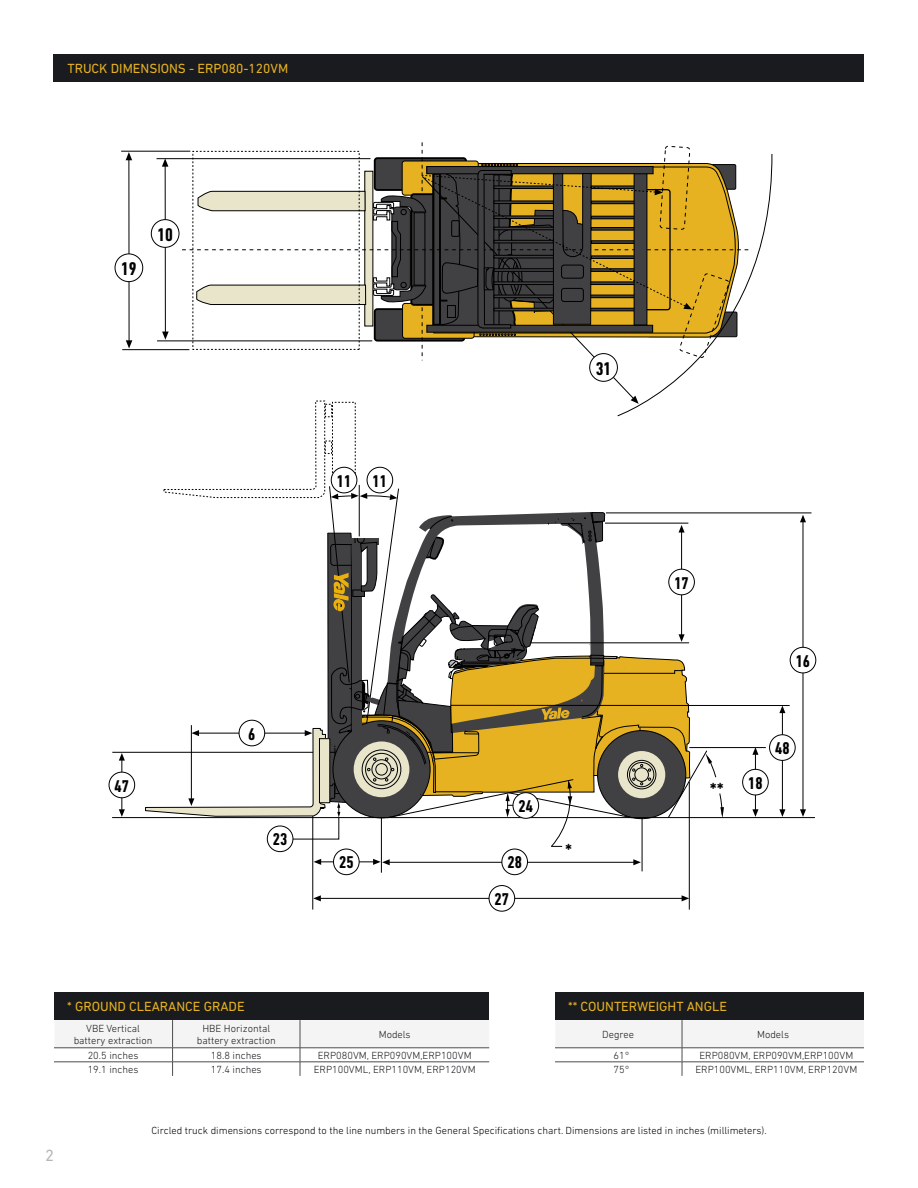
<style>
.page{position:relative;width:918px;height:1188px;background:#fff}
.page>*{position:absolute;margin:0;border:0;box-sizing:border-box;transform-origin:0 0}
.t1{font:500 20.85px "DIN Next LT Pro";color:#000}
.t2{font:700 condensed 18.75px "DIN Next LT Pro";color:#000}
.t3{font:700 condensed 17.4px "DIN Next LT Pro";color:#000}
.t4{font:16.5px "DIN Next LT Pro";color:#b4b6b8}
.t5{font:13.5px "DIN Next LT Pro";color:#e7b222}
.t6{font:300 10.5px/12px "DIN Next LT Pro";color:#1a1b1e;text-align:center}
.t7{font:300 10.5px "DIN Next LT Pro";color:#000}
.s1{font-size:18.75px}
</style>
<div class="page">
<div style="left:54px;top:54px;width:810px;height:28px;background:#1a1b1e"></div>
<hr style="left:121px;top:760px;width:1px;height:50px;background:#000">
<svg style="left:119px;top:753px;width:6px;height:8px"></svg>
<svg style="left:119px;top:809px;width:6px;height:8px"></svg>
<hr style="left:112px;top:752px;width:328px;height:1px;background:#000">
<hr style="left:803px;top:522px;width:1px;height:288px;background:#000">
<hr style="left:606px;top:512px;width:206px;height:1px;background:#000">
<svg style="left:800px;top:515px;width:6px;height:7px"></svg>
<svg style="left:800px;top:809px;width:6px;height:8px"></svg>
<hr style="left:782px;top:713px;width:1px;height:97px;background:#000">
<svg style="left:779px;top:809px;width:6px;height:8px"></svg>
<svg style="left:779px;top:706px;width:6px;height:7px"></svg>
<hr style="left:112px;top:817px;width:703px;height:1px;background:#000">
<div style="left:109px;top:772px;width:26px;height:26px;background:#fff;border-radius:50%"></div>
<div style="left:109px;top:772px;width:26px;height:26px;border:1px solid #000;border-radius:50%"></div>
<div style="left:790px;top:647px;width:26px;height:26px;background:#fff;border-radius:50%"></div>
<div style="left:790px;top:647px;width:26px;height:26px;border:1px solid #000;border-radius:50%"></div>
<div style="left:770px;top:735px;width:25px;height:25px;background:#fff;border-radius:50%"></div>
<div style="left:769px;top:734px;width:27px;height:27px;border:1px solid #000;border-radius:50%"></div>
<hr style="left:451px;top:705px;width:339px;height:1px;background:#000">
<hr style="left:121px;top:151px;width:69px;height:1px;background:#000">
<hr style="left:128px;top:160px;width:2px;height:181px;background:#000">
<svg style="left:126px;top:152px;width:6px;height:8px"></svg>
<svg style="left:126px;top:340px;width:6px;height:9px"></svg>
<hr style="left:122px;top:349px;width:67px;height:1px;background:#000">
<svg style="left:145px;top:142px;width:628px;height:770px"></svg>
<div style="left:590px;top:354px;width:27px;height:27px;background:#fff;border-radius:50%"></div>
<div style="left:589px;top:353px;width:29px;height:29px;border:1px solid #000;border-radius:50%"></div>
<div style="left:151px;top:220px;width:28px;height:27px;background:#fff;border-radius:50%"></div>
<div style="left:151px;top:219px;width:28px;height:29px;border:1px solid #000;border-radius:50%"></div>
<div style="left:115px;top:254px;width:28px;height:28px;background:#fff;border-radius:50%"></div>
<div style="left:115px;top:253px;width:28px;height:29px;border:1px solid #000;border-radius:50%"></div>
<div style="left:55px;top:992px;width:434px;height:28px;background:#1a1b1e"></div>
<svg style="left:55px;top:1020px;width:434px;height:56px"></svg>
<div style="left:555px;top:992px;width:309px;height:28px;background:#1a1b1e"></div>
<svg style="left:555px;top:1020px;width:309px;height:56px"></svg>
<p class="t5" style="left:67px;top:61px;width:222px">TRUCK DIMENSIONS - ERP080-120VM</p>
<h2 class="t2" style="left:121px;top:258px;width:17px">19</h2>
<h2 class="t2" style="left:157px;top:224px;width:17px">10</h2>
<h2 class="t2" style="left:596px;top:358px;width:17px">31</h2>
<h3 class="t3" style="left:115px;top:776px;width:16px">47</h3>
<h3 class="t3" style="left:337px;top:471px;width:52px">11 11</h3>
<h3 class="t3" style="left:248px;top:724px;width:9px">6</h3>
<h3 class="t3" style="left:266px;top:830px;width:22px"><span class="s1">6</span>23</h3>
<h3 class="t3" style="left:519px;top:796px;width:16px">24</h3>
<h3 class="t3" style="left:339px;top:853px;width:16px">25</h3>
<h3 class="t3" style="left:507px;top:853px;width:16px">28</h3>
<h3 class="t3" style="left:495px;top:889px;width:16px">27</h3>
<h1 class="t1" style="left:565px;top:838px;width:8px">*</h1>
<h3 class="t3" style="left:674px;top:573px;width:16px">17</h3>
<h3 class="t3" style="left:796px;top:651px;width:16px">16</h3>
<h1 class="t1" style="left:710px;top:778px;width:15px">**</h1>
<h3 class="t3" style="left:748px;top:773px;width:16px">18</h3>
<h3 class="t3" style="left:775px;top:738px;width:16px">48</h3>
<p class="t5" style="left:67px;top:999px;width:179px">* GROUND CLEARANCE GRADE</p>
<p class="t6" style="left:74px;top:1022px;width:80px">VBE Vertical battery extraction</p>
<p class="t6" style="left:197px;top:1022px;width:80px">HBE Horizontal battery extraction</p>
<p class="t6" style="left:379px;top:1028px;width:33px">Models</p>
<p class="t6" style="left:88px;top:1049px;width:52px">20.5 inches</p>
<p class="t6" style="left:211px;top:1049px;width:52px">18.8 inches</p>
<p class="t6" style="left:318px;top:1049px;width:155px">ERP080VM, ERP090VM,ERP100VM</p>
<p class="t6" style="left:88px;top:1063px;width:52px">19.1 inches</p>
<p class="t6" style="left:211px;top:1063px;width:52px">17.4 inches</p>
<p class="t6" style="left:314px;top:1063px;width:163px">ERP100VML, ERP110VM, ERP120VM</p>
<p class="t5" style="left:568px;top:999px;width:160px">** COUNTERWEIGHT ANGLE</p>
<p class="t6" style="left:602px;top:1028px;width:33px">Degree</p>
<p class="t6" style="left:757px;top:1028px;width:33px">Models</p>
<p class="t6" style="left:614px;top:1049px;width:17px">61°</p>
<p class="t6" style="left:699px;top:1049px;width:155px">ERP080VM, ERP090VM,ERP100VM</p>
<p class="t6" style="left:614px;top:1063px;width:17px">75°</p>
<p class="t6" style="left:695px;top:1063px;width:163px">ERP100VML, ERP110VM, ERP120VM</p>
<h3 class="t4" style="left:45px;top:1146px;width:10px">2</h3>
<p class="t7" style="left:151px;top:1125px;width:617px">Circled truck dimensions correspond to the line numbers in the General Specifications chart. Dimensions are listed in inches (millimeters).</p>
</div>
